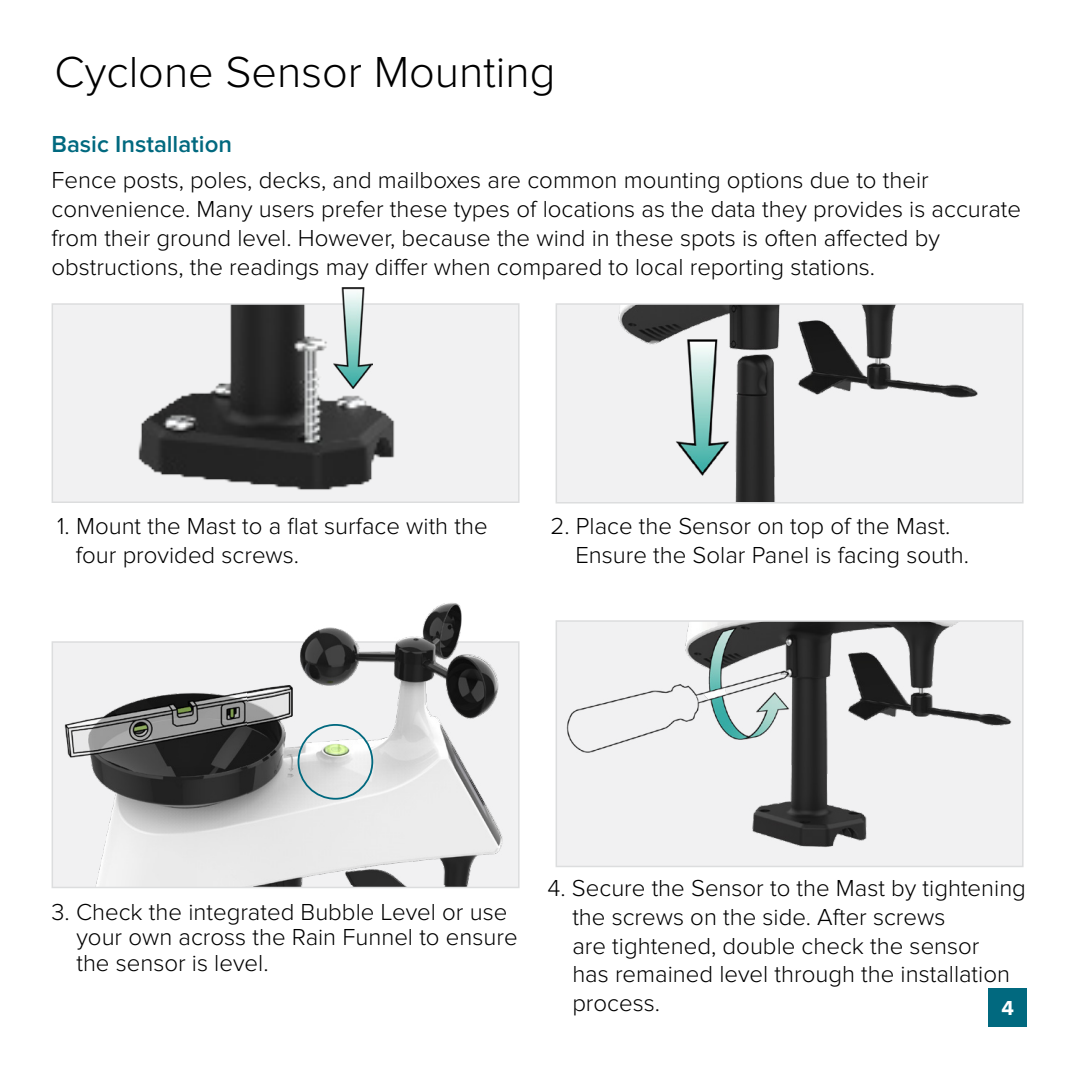
<style>
.page{position:relative;width:1080px;height:1080px;background:#fff}
.page>*{position:absolute;margin:0;border:0;box-sizing:border-box;transform-origin:0 0}
.t1{font:300 45px "Proxima Nova";color:#000}
.t2{font:300 24px/28.8px "Proxima Nova";color:#000}
.t3{font:600 24px "Proxima Nova";color:#01697f}
.t4{font:700 21px "Proxima Nova";color:#fff}
</style>
<div class="page">
<img style="left:55px;top:644px;width:462px;height:241px">
<div style="left:52px;top:641px;width:468px;height:247px;border:2px solid #dcddde"></div>
<img style="left:247px;top:603px;width:257px;height:281px">
<div style="left:988px;top:988px;width:39px;height:39px;background:#01697f"></div>
<img style="left:559px;top:306px;width:462px;height:195px">
<div style="left:556px;top:303px;width:468px;height:201px;border:2px solid #dcddde"></div>
<img style="left:55px;top:306px;width:462px;height:194px">
<div style="left:52px;top:303px;width:468px;height:200px;border:2px solid #dcddde"></div>
<img style="left:559px;top:623px;width:462px;height:241px">
<div style="left:556px;top:620px;width:468px;height:247px;border:2px solid #dcddde"></div>
<img style="left:298px;top:725px;width:74px;height:74px;border-radius:37px">
<div style="left:298px;top:724px;width:75px;height:76px;border:2px solid #01697f;border-radius:50%"></div>
<img style="left:334px;top:288px;width:39px;height:100px">
<h1 class="t1" style="left:55px;top:46px;width:502px">Cyclone Sensor Mounting</h1>
<p class="t3" style="left:52px;top:130px;width:182px">Basic Installation</p>
<p class="t2" style="left:52px;top:166px;width:971px">Fence posts, poles, decks, and mailboxes are common mounting options due to their convenience. Many users prefer these types of locations as the data they provides is accurate from their ground level. However, because the wind in these spots is often affected by obstructions, the readings may differ when compared to local reporting stations.</p>
<p class="t2" style="left:76px;top:512px;width:413px;text-indent:-19px">1. Mount the Mast to a flat surface with the four provided screws.</p>
<p class="t2" style="left:575px;top:512px;width:395px;text-indent:-25px">2. Place the Sensor on top of the Mast.<br>Ensure the Solar Panel is facing south.</p>
<p class="t2" style="left:76px;top:899px;width:443px;line-height:25.5px;text-indent:-25px">3. Check the integrated Bubble Level or use your own across the Rain Funnel to ensure the sensor is level.</p>
<p class="t2" style="left:572px;top:874px;width:455px;text-indent:-25px">4. Secure the Sensor to the Mast by tightening the screws on the side. After screws<br>are tightened, double check the sensor<br>has remained level through the installation process.</p>
<p class="t4" style="left:1001px;top:996px;width:14px">4</p>
</div>
